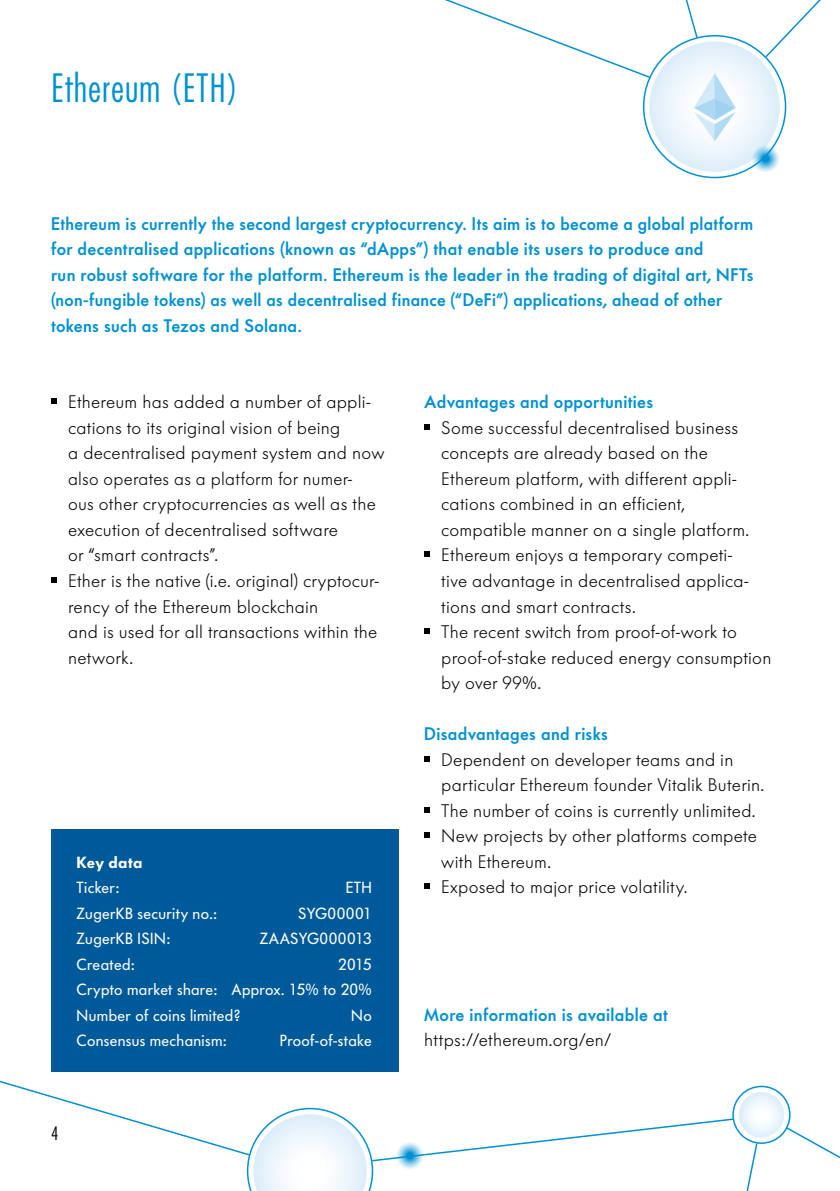
<style>
.page{position:relative;width:840px;height:1191px;background:#fff}
.page>*{position:absolute;margin:0;border:0;box-sizing:border-box;transform-origin:0 0}
.t1{font:38px "Futuraaconddlight CL";letter-spacing:.025em;color:#0091d3}
.t2{font:300 18px/25.6px "Futura BQ";letter-spacing:.015em;color:#000}
.t3{font:500 18px/25.6px "Futura BQ";letter-spacing:.02em;color:#0091d3}
.t4{font:18px "Futuraaconddlight CL";color:#000}
.t5{font:16px/25.6px "Futura BQ";letter-spacing:.025em;color:#fff;text-align:justify}
.t6{font:600 16px "Futura BQ";letter-spacing:.025em;color:#fff}
</style>
<div class="page">
<svg style="left:738px;top:1092px;width:45px;height:45px"></svg>
<div style="left:732px;top:1085px;width:58px;height:58px;border:2px solid #0091d3;border-radius:50%"></div>
<svg style="left:784px;top:1125px;width:55px;height:33px"></svg>
<svg style="left:0;top:1080px;width:734px;height:111px"></svg>
<svg style="left:746px;top:1141px;width:12px;height:50px"></svg>
<svg style="left:649px;top:41px;width:130px;height:131px"></svg>
<svg style="left:763px;top:0;width:58px;height:59px"></svg>
<svg style="left:445px;top:0;width:207px;height:79px"></svg>
<svg style="left:685px;top:0;width:13px;height:39px"></svg>
<svg style="left:750px;top:144px;width:29px;height:29px"></svg>
<svg style="left:693px;top:73px;width:42px;height:68px"></svg>
<svg style="left:51px;top:398px;width:6px;height:6px"></svg>
<svg style="left:51px;top:577px;width:6px;height:6px"></svg>
<svg style="left:424px;top:424px;width:5px;height:6px"></svg>
<svg style="left:424px;top:551px;width:5px;height:6px"></svg>
<svg style="left:424px;top:628px;width:5px;height:6px"></svg>
<svg style="left:424px;top:756px;width:5px;height:5px"></svg>
<svg style="left:424px;top:807px;width:5px;height:5px"></svg>
<svg style="left:424px;top:832px;width:5px;height:6px"></svg>
<svg style="left:424px;top:883px;width:5px;height:6px"></svg>
<div style="left:51px;top:829px;width:347px;height:242px;background:#005a9a"></div>
<h1 class="t1" style="left:51px;top:64px;width:188px">Ethereum (ETH)</h1>
<p class="t3" style="left:51px;top:210px;width:703px">Ethereum is currently the second largest cryptocurrency. Its aim is to become a global platform for decentralised applications (known as “dApps”) that enable its users to produce and<br>run robust software for the platform. Ethereum is the leader in the trading of digital art, NFTs (non-fungible tokens) as well as decentralised finance (“DeFi”) applications, ahead of other tokens such as Tezos and Solana.</p>
<p class="t2" style="left:68px;top:389px;width:317px">Ethereum has added a number of appli&shy;cations to its original vision of being<br>a decentralised payment system and now also operates as a platform for numer-<br>ous other cryptocurrencies as well as the execution of decentralised software<br>or “smart contracts”.<br>Ether is the native (i.e. original) cryptocur&shy;rency of the Ethereum blockchain<br>and is used for all transactions within the network.</p>
<p class="t3" style="left:424px;top:389px;width:230px">Advantages and opportunities</p>
<p class="t2" style="left:441px;top:415px;width:331px">Some successful decentralised business concepts are already based on the Ethereum platform, with different appli&shy;cations combined in an efficient, compatible manner on a single platform.<br>Ethereum enjoys a temporary competi-<br>tive advantage in decentralised applica&shy;tions and smart contracts.<br>The recent switch from proof-of-work to proof-of-stake reduced energy consumption by over 99%.</p>
<p class="t3" style="left:424px;top:721px;width:185px">Disadvantages and risks</p>
<p class="t2" style="left:441px;top:746px;width:324px">Dependent on developer teams and in particular Ethereum founder Vitalik Buterin.<br>The number of coins is currently unlimited.<br>New projects by other platforms compete with Ethereum.<br>Exposed to major price volatility.</p>
<p class="t6" style="left:77px;top:851px;width:67px">Key data</p>
<p class="t5" style="left:77px;top:874px;width:44px">Ticker:</p>
<p class="t5" style="left:345px;top:874px;width:28px">ETH</p>
<p class="t5" style="left:77px;top:900px;width:141px">ZugerKB security no.:</p>
<p class="t5" style="left:298px;top:900px;width:75px">SYG00001</p>
<p class="t5" style="left:77px;top:925px;width:95px">ZugerKB ISIN:</p>
<p class="t5" style="left:260px;top:925px;width:113px">ZAASYG000013</p>
<p class="t5" style="left:77px;top:951px;width:59px">Created:</p>
<p class="t5" style="left:77px;top:951px;width:296px;text-indent:261px">2015<br>Crypto market share: Approx. 15% to 20% Number of coins limited?</p>
<p class="t3" style="left:424px;top:1001px;width:245px">More information is available at</p>
<p class="t2" style="left:424px;top:1027px;width:189px">https://ethereum.org/en/</p>
<p class="t5" style="left:351px;top:1002px;width:22px">No</p>
<p class="t5" style="left:77px;top:1027px;width:151px">Consensus mechanism:</p>
<p class="t5" style="left:279px;top:1027px;width:93px">Proof-of-stake</p>
<p class="t4" style="left:51px;top:1122px;width:9px">4</p>
</div>
